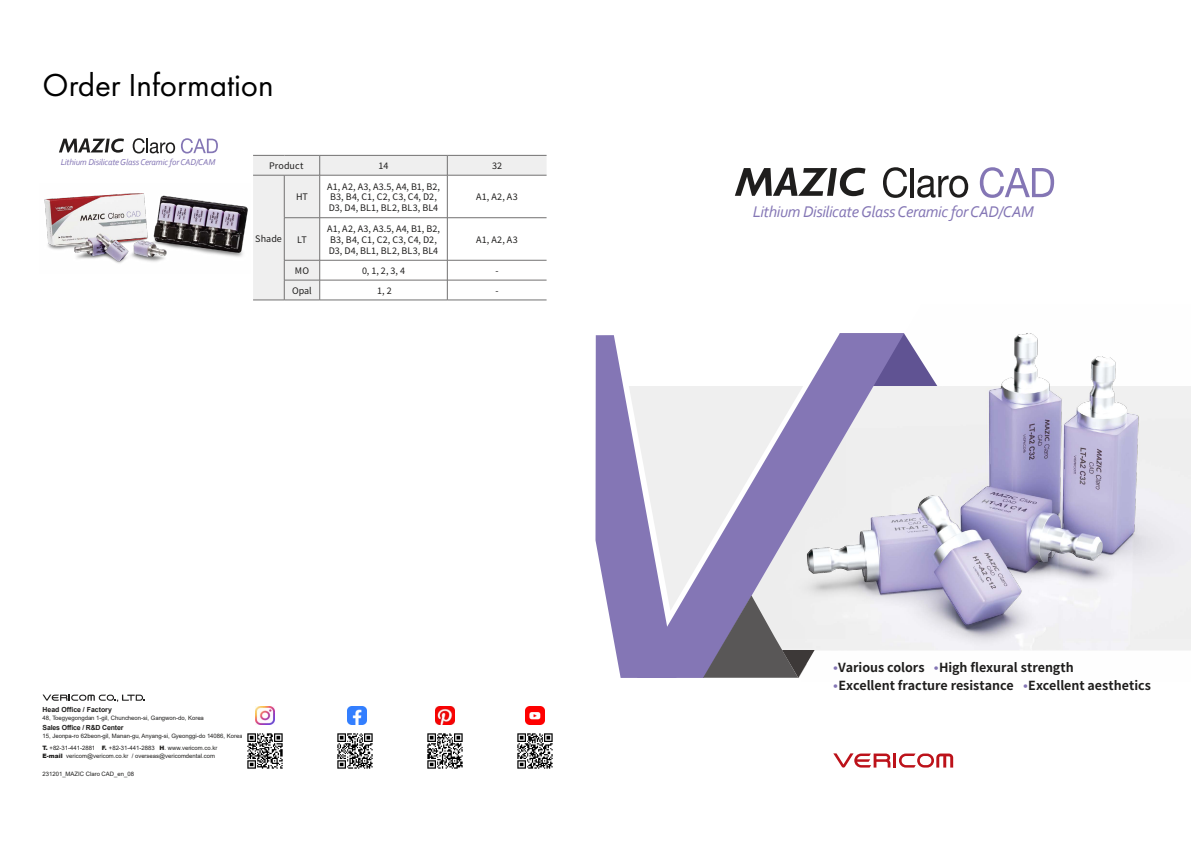
<style>
.page{position:relative;width:1191px;height:842px;background:#fff}
.page>*{position:absolute;margin:0;border:0;box-sizing:border-box;transform-origin:0 0}
.t1{font:33px "Futura PT";color:#000}
.t2{font:italic 16.2px "Corbel";letter-spacing:-.02em;color:#8476b5}
.t3{font:700 12.5px "Noto Sans CJ Kkr";color:#1f1e1d}
.t4{font:9px/10.8px "Noto Sans CJ Kkr";letter-spacing:.01em;color:#1f1e1d}
.t5{font:italic 8.9px "Corbel";letter-spacing:-.02em;color:#8476b5}
.t6{font:700 7px "Arial";letter-spacing:-.01em;color:#1f1e1d}
.t7{font:6px/12.4px "Arial";color:#1f1e1d}
.s1{font-weight:900}
.s2{font-family:"Calibri";font-weight:300;color:#8476b5}
</style>
<div class="page">
<hr style="left:893px;top:753px;width:3px;height:14px;background:#bc121a">
<svg style="left:899px;top:753px;width:54px;height:14px"></svg>
<svg style="left:833px;top:753px;width:57px;height:14px"></svg>
<hr style="left:253px;top:300px;width:31px;height:1px;background:#727171">
<hr style="left:284px;top:300px;width:36px;height:1px;background:#727171">
<hr style="left:320px;top:300px;width:127px;height:1px;background:#727171">
<hr style="left:447px;top:300px;width:99px;height:1px;background:#727171">
<svg style="left:253px;top:155px;width:293px;height:145px"></svg>
<svg style="left:735px;top:168px;width:130px;height:28px"></svg>
<svg style="left:883px;top:167px;width:24px;height:31px"></svg>
<hr style="left:910px;top:168px;width:4px;height:29px;background:#1f1e1d">
<svg style="left:917px;top:176px;width:51px;height:22px"></svg>
<svg style="left:979px;top:167px;width:75px;height:31px"></svg>
<svg style="left:59px;top:138px;width:65px;height:15px"></svg>
<svg style="left:133px;top:138px;width:42px;height:15px"></svg>
<svg style="left:181px;top:138px;width:37px;height:15px"></svg>
<img style="left:44px;top:193px;width:204px;height:70px">
<svg style="left:595px;top:335px;width:164px;height:343px"></svg>
<svg style="left:43px;top:694px;width:102px;height:8px"></svg>
<img style="left:247px;top:733px;width:36px;height:36px">
<img style="left:256px;top:706px;width:18px;height:19px">
<img style="left:337px;top:733px;width:36px;height:36px">
<img style="left:348px;top:706px;width:18px;height:19px">
<img style="left:427px;top:733px;width:36px;height:36px">
<img style="left:436px;top:706px;width:18px;height:19px">
<img style="left:517px;top:733px;width:36px;height:36px">
<img style="left:526px;top:706px;width:18px;height:19px">
<img style="left:759px;top:333px;width:432px;height:345px">
<h1 class="t1" style="left:43px;top:65px;width:233px">Order Information</h1>
<h3 class="t5" style="left:61px;top:156px;width:156px">Lithium Disilicate Glass Ceramic for CAD/CAM</h3>
<h3 class="t4" style="left:269px;top:161px;width:36px">Product</h3>
<h3 class="t4" style="left:378px;top:161px;width:11px">14</h3>
<h3 class="t4" style="left:492px;top:161px;width:12px">32</h3>
<h3 class="t4" style="left:255px;top:233px;width:28px">Shade</h3>
<h3 class="t4" style="left:296px;top:192px;width:14px">HT</h3>
<h3 class="t4" style="left:327px;top:181px;width:114px">A1, A2, A3, A3.5, A4, B1, B2,<br>B3, B4, C1, C2, C3, C4, D2,<br>D3, D4, BL1, BL2, BL3, BL4</h3>
<h3 class="t4" style="left:476px;top:192px;width:43px">A1, A2, A3</h3>
<h3 class="t4" style="left:297px;top:234px;width:11px">LT</h3>
<h3 class="t4" style="left:327px;top:224px;width:114px">A1, A2, A3, A3.5, A4, B1, B2,<br>B3, B4, C1, C2, C3, C4, D2,<br>D3, D4, BL1, BL2, BL3, BL4</h3>
<h3 class="t4" style="left:476px;top:234px;width:43px">A1, A2, A3</h3>
<h3 class="t4" style="left:295px;top:266px;width:16px">MO</h3>
<h3 class="t4" style="left:362px;top:266px;width:44px">0, 1, 2, 3, 4</h3>
<h3 class="t4" style="left:495px;top:266px;width:5px">-</h3>
<h3 class="t4" style="left:292px;top:285px;width:21px">Opal</h3>
<h3 class="t4" style="left:377px;top:285px;width:16px">1, 2</h3>
<h3 class="t4" style="left:495px;top:285px;width:5px">-</h3>
<p class="t6" style="left:43px;top:704px;width:71px">Head Office / Factory</p>
<p class="t7" style="left:43px;top:711px;width:163px">48, Toegyegongdan 1-gil, Chuncheon-si, Gangwon-do, Korea</p>
<p class="t6" style="left:43px;top:722px;width:83px">Sales Office / R&amp;D Center</p>
<p class="t7" style="left:43px;top:729px;width:202px">15, Jeonpa-ro 62beon-gil, Manan-gu, Anyang-si, Gyeonggi-do 14086, Korea<br><span class="s1">T.</span> +82-31-441-2881 <span class="s1">F.</span> +82-31-441-2883 <span class="s1">H</span>. www.vericom.co.kr</p>
<p class="t7" style="left:43px;top:750px;width:174px"><span class="s1">E-mail</span> vericom@vericom.co.kr / overseas@vericomdental.com</p>
<p class="t7" style="left:43px;top:767px;width:93px">231201_MAZIC Claro CAD_en_08</p>
<h2 class="t2" style="left:752px;top:202px;width:283px">Lithium Disilicate Glass Ceramic for CAD/CAM</h2>
<h3 class="t3" style="left:832px;top:660px;width:243px"><span class="s2">•</span>Various colors <span class="s2">•</span>High flexural strength</h3>
<h3 class="t3" style="left:832px;top:678px;width:320px"><span class="s2">•</span>Excellent fracture resistance <span class="s2">•</span>Excellent aesthetics</h3>
</div>
